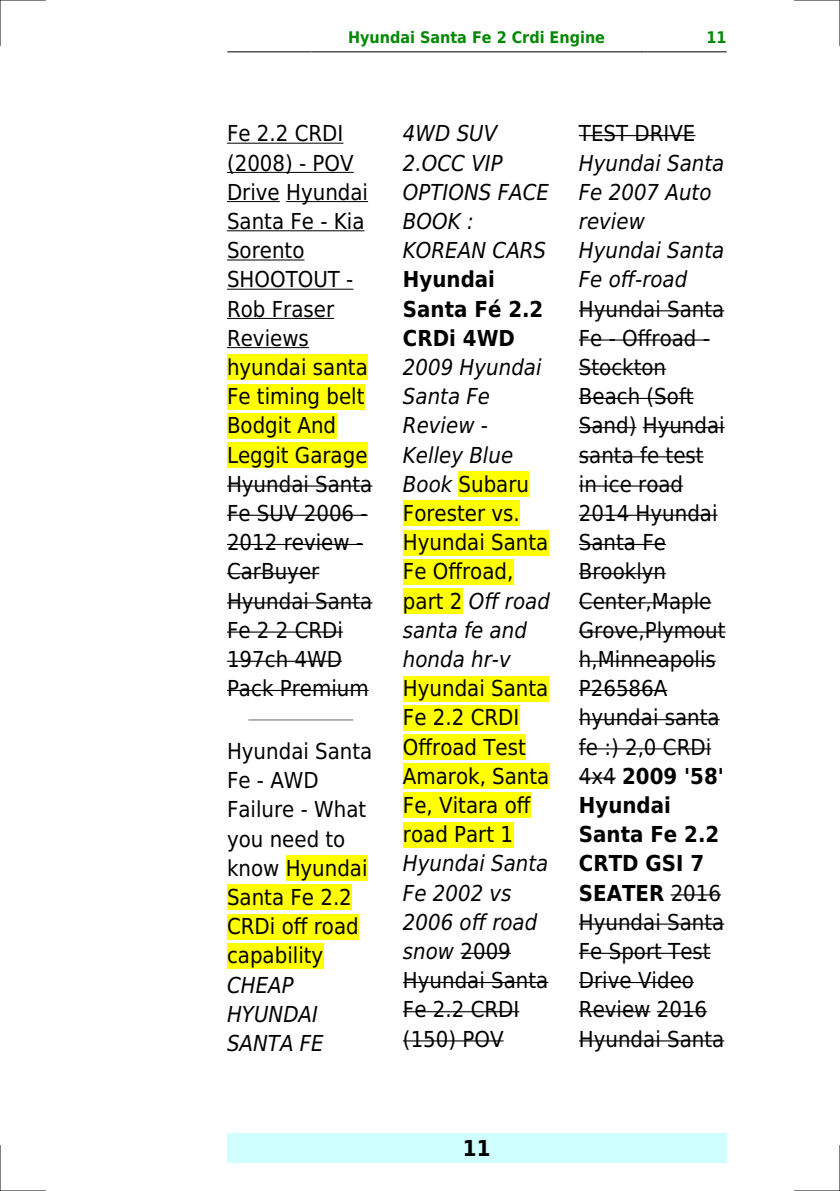
<style>
.page{position:relative;width:840px;height:1191px;background:#fff}
.page>*{position:absolute;margin:0;border:0;box-sizing:border-box;transform-origin:0 0}
.t1{font:22px/29.2px "DejaVu Sans Condensed";color:#000}
.t2{font:italic 22px/29.2px "DejaVu Sans Condensed";color:#000}
.t3{font:700 22px/29.2px "DejaVu Sans Condensed";color:#000}
.t4{font:700 16px "DejaVu Sans Condensed";color:#080}
.s1{font-style:normal}
.s2{font-weight:700}
</style>
<div class="page">
<hr style="left:227px;top:51px;width:84px;height:1px;background:#000">
<hr style="left:312px;top:51px;width:328px;height:1px;background:#000">
<hr style="left:641px;top:51px;width:84px;height:1px;background:#000">
<div style="left:227px;top:1133px;width:499px;height:29px;background:#cffffc"></div>
<hr style="left:227px;top:143px;width:116px;height:1px;background:#000">
<hr style="left:227px;top:172px;width:126px;height:1px;background:#000">
<hr style="left:227px;top:201px;width:53px;height:1px;background:#000">
<hr style="left:286px;top:201px;width:82px;height:1px;background:#000">
<hr style="left:227px;top:230px;width:137px;height:1px;background:#000">
<hr style="left:227px;top:259px;width:77px;height:1px;background:#000">
<hr style="left:227px;top:289px;width:126px;height:1px;background:#000">
<hr style="left:227px;top:318px;width:107px;height:1px;background:#000">
<hr style="left:227px;top:347px;width:82px;height:1px;background:#000">
<div style="left:227px;top:354px;width:140px;height:26px;background:#ff0"></div>
<div style="left:227px;top:384px;width:137px;height:25px;background:#ff0"></div>
<div style="left:227px;top:413px;width:109px;height:25px;background:#ff0"></div>
<div style="left:227px;top:442px;width:140px;height:26px;background:#ff0"></div>
<hr style="left:227px;top:485px;width:145px;height:1px;background:#000">
<hr style="left:227px;top:515px;width:140px;height:1px;background:#000">
<hr style="left:227px;top:544px;width:136px;height:1px;background:#000">
<hr style="left:227px;top:573px;width:92px;height:1px;background:#000">
<hr style="left:227px;top:602px;width:145px;height:1px;background:#000">
<hr style="left:227px;top:631px;width:116px;height:1px;background:#000">
<hr style="left:227px;top:660px;width:115px;height:2px;background:#000">
<hr style="left:227px;top:690px;width:141px;height:1px;background:#000">
<hr style="left:249px;top:719px;width:103px;height:1px;background:#999">
<div style="left:285px;top:855px;width:82px;height:26px;background:#ff0"></div>
<div style="left:227px;top:884px;width:125px;height:26px;background:#ff0"></div>
<div style="left:227px;top:913px;width:131px;height:26px;background:#ff0"></div>
<div style="left:227px;top:943px;width:96px;height:25px;background:#ff0"></div>
<div style="left:458px;top:471px;width:71px;height:26px;background:#ff0"></div>
<div style="left:403px;top:500px;width:116px;height:26px;background:#ff0"></div>
<div style="left:403px;top:530px;width:145px;height:25px;background:#ff0"></div>
<div style="left:403px;top:559px;width:110px;height:25px;background:#ff0"></div>
<div style="left:403px;top:588px;width:59px;height:26px;background:#ff0"></div>
<div style="left:403px;top:676px;width:145px;height:25px;background:#ff0"></div>
<div style="left:403px;top:705px;width:116px;height:25px;background:#ff0"></div>
<div style="left:403px;top:734px;width:122px;height:26px;background:#ff0"></div>
<div style="left:403px;top:763px;width:146px;height:26px;background:#ff0"></div>
<div style="left:403px;top:792px;width:127px;height:26px;background:#ff0"></div>
<div style="left:403px;top:821px;width:110px;height:26px;background:#ff0"></div>
<hr style="left:460px;top:952px;width:50px;height:2px;background:#000">
<hr style="left:403px;top:982px;width:145px;height:1px;background:#000">
<hr style="left:403px;top:1011px;width:116px;height:1px;background:#000">
<hr style="left:403px;top:1040px;width:100px;height:1px;background:#000">
<hr style="left:578px;top:135px;width:117px;height:1px;background:#000">
<hr style="left:578px;top:310px;width:146px;height:1px;background:#000">
<hr style="left:578px;top:339px;width:131px;height:1px;background:#000">
<hr style="left:578px;top:369px;width:87px;height:1px;background:#000">
<hr style="left:578px;top:398px;width:115px;height:1px;background:#000">
<hr style="left:578px;top:427px;width:58px;height:1px;background:#000">
<hr style="left:642px;top:427px;width:82px;height:1px;background:#000">
<hr style="left:578px;top:456px;width:125px;height:1px;background:#000">
<hr style="left:578px;top:485px;width:104px;height:1px;background:#000">
<hr style="left:578px;top:515px;width:139px;height:1px;background:#000">
<hr style="left:578px;top:544px;width:87px;height:1px;background:#000">
<hr style="left:578px;top:573px;width:87px;height:1px;background:#000">
<hr style="left:578px;top:602px;width:133px;height:1px;background:#000">
<hr style="left:578px;top:631px;width:147px;height:1px;background:#000">
<hr style="left:578px;top:660px;width:137px;height:2px;background:#000">
<hr style="left:578px;top:690px;width:89px;height:1px;background:#000">
<hr style="left:578px;top:719px;width:141px;height:1px;background:#000">
<hr style="left:578px;top:748px;width:132px;height:1px;background:#000">
<hr style="left:578px;top:777px;width:37px;height:1px;background:#000">
<hr style="left:670px;top:894px;width:50px;height:1px;background:#000">
<hr style="left:578px;top:923px;width:146px;height:1px;background:#000">
<hr style="left:578px;top:952px;width:132px;height:2px;background:#000">
<hr style="left:578px;top:982px;width:115px;height:1px;background:#000">
<hr style="left:578px;top:1011px;width:72px;height:1px;background:#000">
<hr style="left:656px;top:1011px;width:50px;height:1px;background:#000">
<hr style="left:578px;top:1040px;width:146px;height:1px;background:#000">
<hr style="left:0;top:0;width:45px;height:1px;background:#000">
<hr style="left:794px;top:0;width:45px;height:1px;background:#000">
<hr style="left:0;top:1190px;width:45px;height:1px;background:#000">
<hr style="left:794px;top:1190px;width:45px;height:1px;background:#000">
<hr style="left:0;top:0;width:1px;height:45px;background:#000">
<hr style="left:0;top:1145px;width:1px;height:46px;background:#000">
<hr style="left:839px;top:0;width:1px;height:45px;background:#000">
<hr style="left:839px;top:1145px;width:1px;height:46px;background:#000">
<p class="t4" style="left:348px;top:29px;width:258px">Hyundai Santa Fe 2 Crdi Engine</p>
<p class="t4" style="left:706px;top:29px;width:22px">11</p>
<p class="t1" style="left:227px;top:119px;width:147px">Fe 2.2 CRDI (2008) - POV<br>Drive Hyundai<br>Santa Fe - Kia<br>Sorento<br>SHOOTOUT -<br>Rob Fraser<br>Reviews hyundai santa<br>Fe timing belt<br>Bodgit And<br>Leggit Garage<br>Hyundai Santa<br>Fe SUV 2006 -<br>2012 review -<br>CarBuyer<br>Hyundai Santa<br>Fe 2 2 CRDi<br>197ch 4WD<br>Pack Premium</p>
<p class="t1" style="left:227px;top:736px;width:147px">Hyundai Santa<br>Fe - AWD<br>Failure - What you need to know Hyundai<br>Santa Fe 2.2<br>CRDi off road capability</p>
<p class="t2" style="left:227px;top:970px;width:98px">CHEAP<br>HYUNDAI<br>SANTA FE</p>
<p class="t2" style="left:403px;top:119px;width:147px">4WD SUV<br>2.OCC VIP<br>OPTIONS FACE<br>BOOK :<br>KOREAN CARS</p>
<p class="t3" style="left:403px;top:265px;width:142px">Hyundai<br>Santa Fé 2.2<br>CRDi 4WD</p>
<p class="t2" style="left:403px;top:353px;width:148px">2009 Hyundai<br>Santa Fe<br>Review -<br>Kelley Blue<br>Book <span class="s1">Subaru<br>Forester vs.<br>Hyundai Santa<br>Fe Offroad, part 2</span> Off road santa fe and honda hr-v</p>
<p class="t1" style="left:403px;top:674px;width:148px">Hyundai Santa<br>Fe 2.2 CRDI<br>Offroad Test<br>Amarok, Santa<br>Fe, Vitara off road Part 1</p>
<p class="t2" style="left:403px;top:849px;width:147px">Hyundai Santa<br>Fe 2002 vs<br>2006 off road snow <span class="s1">2009<br>Hyundai Santa<br>Fe 2.2 CRDI (150) POV</span></p>
<p class="t1" style="left:578px;top:119px;width:118px">TEST DRIVE</p>
<p class="t2" style="left:578px;top:148px;width:147px">Hyundai Santa<br>Fe 2007 Auto review<br>Hyundai Santa<br>Fe off-road</p>
<p class="t1" style="left:578px;top:294px;width:148px">Hyundai Santa<br>Fe - Offroad -<br>Stockton<br>Beach (Soft<br>Sand) Hyundai santa fe test in ice road<br>2014 Hyundai<br>Santa Fe<br>Brooklyn<br>Center,Maple<br>Grove,Plymout h,Minneapolis<br>P26586A hyundai santa fe :) 2,0 CRDi<br>4x4 <span class="s2">2009 '58'<br>Hyundai<br>Santa Fe 2.2<br>CRTD GSI 7<br>SEATER</span> 2016<br>Hyundai Santa<br>Fe Sport Test<br>Drive Video<br>Review 2016<br>Hyundai Santa</p>
<p class="t3" style="left:462px;top:1133px;width:29px">11</p>
</div>
